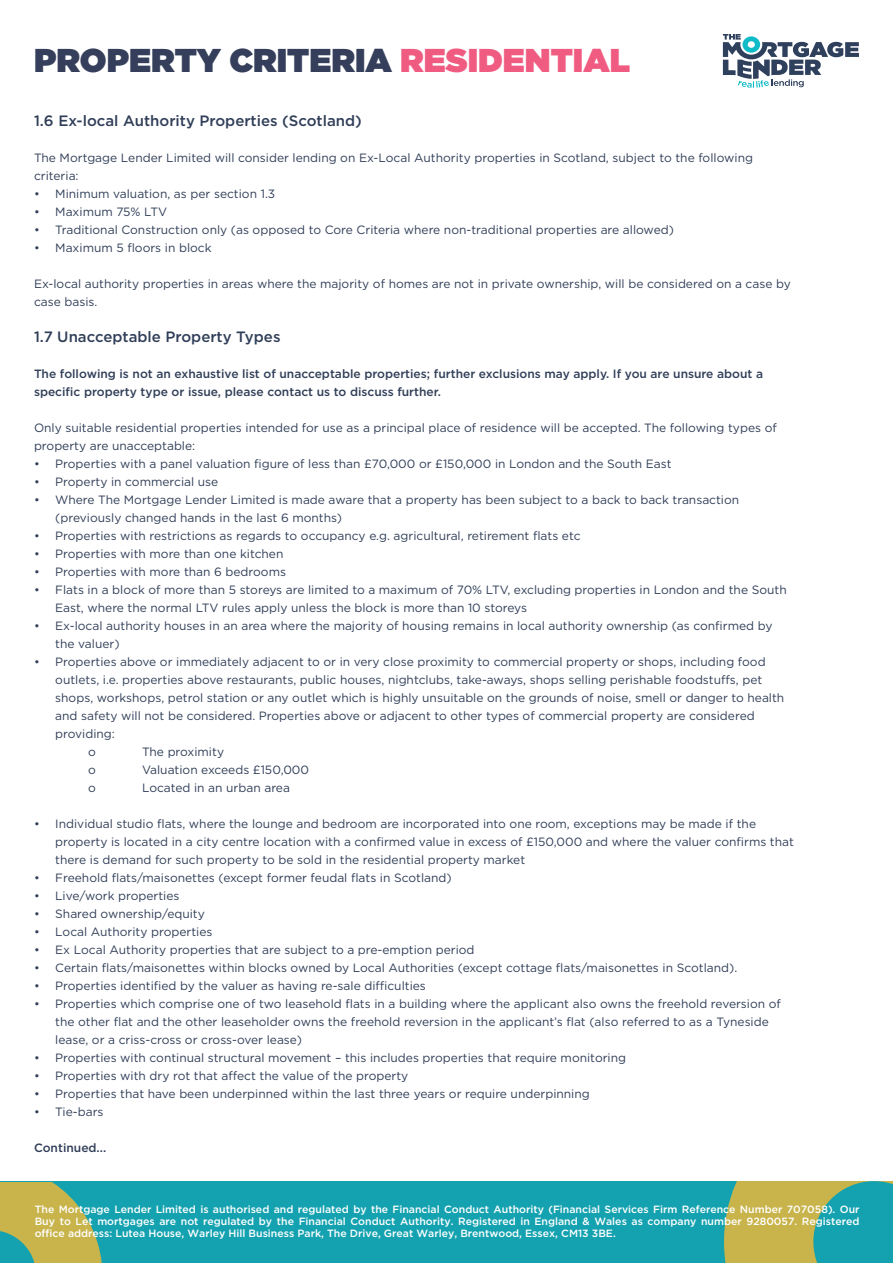
<style>
.page{position:relative;width:893px;height:1263px;background:#fff}
.page>*{position:absolute;margin:0;border:0;box-sizing:border-box;transform-origin:0 0}
.t1{font:900 33px "Gotham";color:#353f5b}
.t2{font:500 15px "Gotham";color:#303e58}
.t3{font:12px/18px "Gotham";color:#303e58}
.t4{font:500 12px/18px "Gotham";color:#303e58}
.t5{font:500 10.5px/12px "Gotham";color:#fff;text-align:justify}
.s1{color:#f05c81}
</style>
<div class="page">
<svg style="left:0;top:1182px;width:893px;height:81px;background:#36a59c"></svg>
<svg style="left:723px;top:34px;width:136px;height:54px"></svg>
<p class="t1" style="left:34px;top:37px;width:597px">PROPERTY CRITERIA <span class="s1">RESIDENTIAL</span></p>
<p class="t2" style="left:34px;top:111px;width:329px">1.6 Ex-local Authority Properties (Scotland)</p>
<p class="t3" style="left:34px;top:149px;width:720px">The Mortgage Lender Limited will consider lending on Ex-Local Authority properties in Scotland, subject to the following criteria:</p>
<p class="t3" style="left:34px;top:185px;width:243px">• Minimum valuation, as per section 1.3</p>
<p class="t3" style="left:34px;top:203px;width:135px">• Maximum 75% LTV</p>
<p class="t3" style="left:34px;top:221px;width:641px">• Traditional Construction only (as opposed to Core Criteria where non-traditional properties are allowed)</p>
<p class="t3" style="left:34px;top:239px;width:179px">• Maximum 5 floors in block</p>
<p class="t3" style="left:34px;top:275px;width:758px">Ex-local authority properties in areas where the majority of homes are not in private ownership, will be considered on a case by case basis.</p>
<p class="t2" style="left:34px;top:327px;width:248px">1.7 Unacceptable Property Types</p>
<p class="t4" style="left:34px;top:365px;width:731px">The following is not an exhaustive list of unacceptable properties; further exclusions may apply. If you are unsure about a specific property type or issue, please contact us to discuss further.</p>
<p class="t3" style="left:34px;top:419px;width:744px">Only suitable residential properties intended for use as a principal place of residence will be accepted. The following types of property are unacceptable:</p>
<p class="t3" style="left:34px;top:455px;width:639px">• Properties with a panel valuation figure of less than £70,000 or £150,000 in London and the South East</p>
<p class="t3" style="left:34px;top:473px;width:186px">• Property in commercial use</p>
<p class="t3" style="left:55px;top:491px;width:685px;text-indent:-21px">• Where The Mortgage Lender Limited is made aware that a property has been subject to a back to back transaction (previously changed hands in the last 6 months)</p>
<p class="t3" style="left:34px;top:527px;width:548px">• Properties with restrictions as regards to occupancy e.g. agricultural, retirement flats etc</p>
<p class="t3" style="left:34px;top:545px;width:251px">• Properties with more than one kitchen</p>
<p class="t3" style="left:34px;top:563px;width:254px">• Properties with more than 6 bedrooms</p>
<p class="t3" style="left:55px;top:581px;width:733px;text-indent:-21px">• Flats in a block of more than 5 storeys are limited to a maximum of 70% LTV, excluding properties in London and the South<br>East, where the normal LTV rules apply unless the block is more than 10 storeys</p>
<p class="t3" style="left:55px;top:617px;width:719px;text-indent:-21px">• Ex-local authority houses in an area where the majority of housing remains in local authority ownership (as confirmed by the valuer)</p>
<p class="t3" style="left:55px;top:653px;width:731px;text-indent:-21px">• Properties above or immediately adjacent to or in very close proximity to commercial property or shops, including food outlets, i.e. properties above restaurants, public houses, nightclubs, take-aways, shops selling perishable foodstuffs, pet shops, workshops, petrol station or any outlet which is highly unsuitable on the grounds of noise, smell or danger to health and safety will not be considered. Properties above or adjacent to other types of commercial property are considered providing:</p>
<p class="t3" style="left:88px;top:743px;width:9px">o</p>
<p class="t3" style="left:142px;top:743px;width:84px">The proximity</p>
<p class="t3" style="left:88px;top:761px;width:9px">o</p>
<p class="t3" style="left:142px;top:761px;width:169px">Valuation exceeds £150,000</p>
<p class="t3" style="left:88px;top:779px;width:9px">o</p>
<p class="t3" style="left:142px;top:779px;width:149px">Located in an urban area</p>
<p class="t3" style="left:55px;top:815px;width:740px;text-indent:-21px">• Individual studio flats, where the lounge and bedroom are incorporated into one room, exceptions may be made if the property is located in a city centre location with a confirmed value in excess of £150,000 and where the valuer confirms that there is demand for such property to be sold in the residential property market</p>
<p class="t3" style="left:34px;top:869px;width:419px">• Freehold flats/maisonettes (except former feudal flats in Scotland)</p>
<p class="t3" style="left:34px;top:887px;width:147px">• Live/work properties</p>
<p class="t3" style="left:34px;top:905px;width:172px">• Shared ownership/equity</p>
<p class="t3" style="left:34px;top:923px;width:180px">• Local Authority properties</p>
<p class="t3" style="left:34px;top:941px;width:442px">• Ex Local Authority properties that are subject to a pre-emption period</p>
<p class="t3" style="left:34px;top:959px;width:705px">• Certain flats/maisonettes within blocks owned by Local Authorities (except cottage flats/maisonettes in Scotland).</p>
<p class="t3" style="left:34px;top:977px;width:393px">• Properties identified by the valuer as having re-sale difficulties</p>
<p class="t3" style="left:55px;top:995px;width:727px;text-indent:-21px">• Properties which comprise one of two leasehold flats in a building where the applicant also owns the freehold reversion of the other flat and the other leaseholder owns the freehold reversion in the applicant’s flat (also referred to as a Tyneside lease, or a criss-cross or cross-over lease)</p>
<p class="t3" style="left:34px;top:1049px;width:594px">• Properties with continual structural movement – this includes properties that require monitoring</p>
<p class="t3" style="left:34px;top:1067px;width:376px">• Properties with dry rot that affect the value of the property</p>
<p class="t3" style="left:34px;top:1085px;width:557px">• Properties that have been underpinned within the last three years or require underpinning</p>
<p class="t3" style="left:34px;top:1103px;width:71px">• Tie-bars</p>
<p class="t4" style="left:34px;top:1139px;width:74px">Continued...</p>
<p class="t5" style="left:35px;top:1203px;width:826px">The Mortgage Lender Limited is authorised and regulated by the Financial Conduct Authority (Financial Services Firm Reference Number 707058). Our Buy to Let mortgages are not regulated by the Financial Conduct Authority. Registered in England &amp; Wales as company number 9280057. Registered office address: Lutea House, Warley Hill Business Park, The Drive, Great Warley, Brentwood, Essex, CM13 3BE.</p>
</div>
